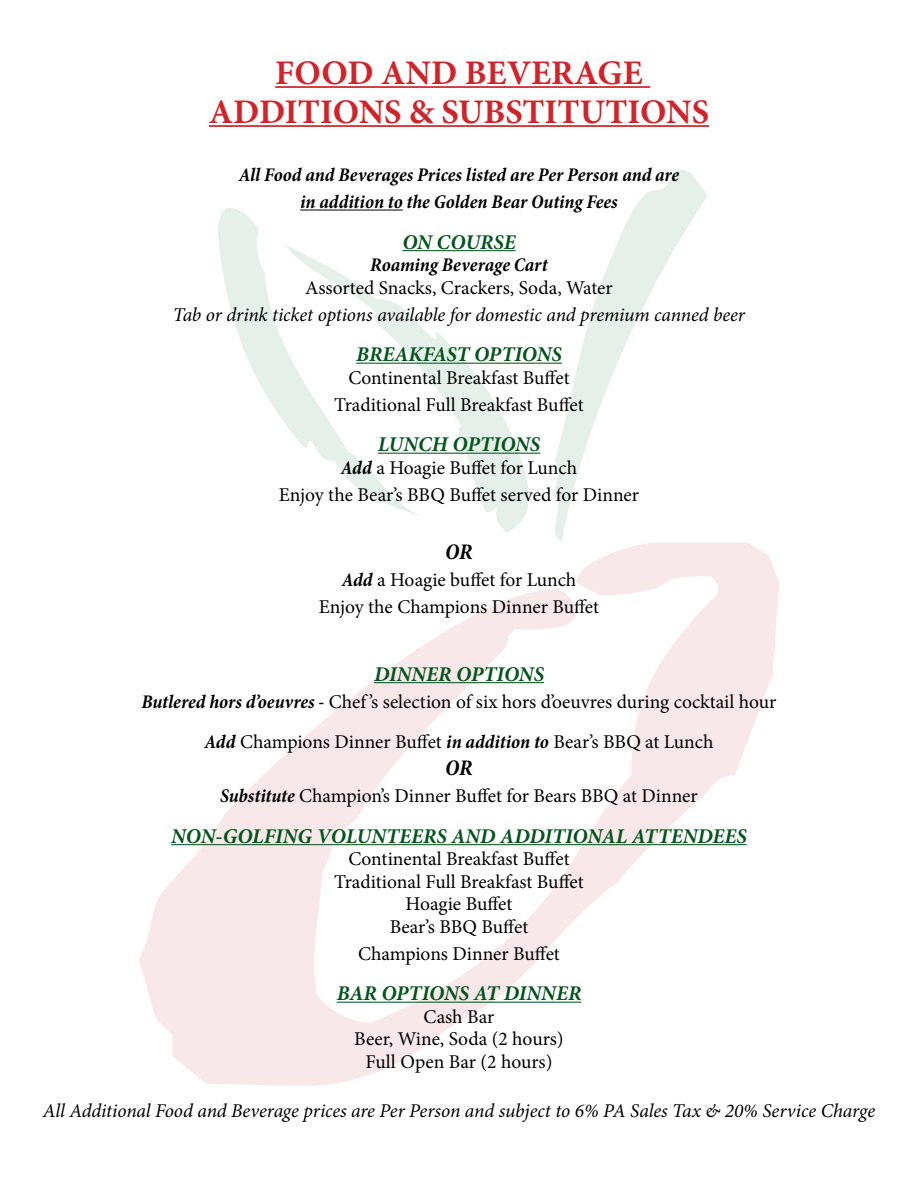
<style>
.page{position:relative;width:918px;height:1188px;background:#fff}
.page>*{position:absolute;margin:0;border:0;box-sizing:border-box;transform-origin:0 0}
.t1{font:700 34.5px/39px "Minion Pro";color:#d2232a;text-align:center}
.t2{font:italic 700 condensed 22.5px "Minion Pro";color:#000}
.t3{font:italic 700 21px "Minion Pro";color:#04551c}
.t4{font:19.5px/22.5px "Minion Pro";color:#000;text-align:center}
.t5{font:italic 19.5px "Minion Pro";letter-spacing:-.01em;color:#000}
.t6{font:italic 700 condensed 19.5px/27px "Minion Pro";letter-spacing:-.005em;color:#000;text-align:center}
.s1{font-weight:700;font-style:italic;font-stretch:condensed}
</style>
<div class="page">
<svg style="left:544px;top:170px;width:163px;height:371px"></svg>
<svg style="left:218px;top:208px;width:185px;height:214px"></svg>
<svg style="left:284px;top:244px;width:260px;height:288px"></svg>
<svg style="left:139px;top:543px;width:640px;height:543px"></svg>
<hr style="left:275px;top:86px;width:375px;height:2px;background:#d2232a">
<hr style="left:209px;top:125px;width:500px;height:2px;background:#d2232a">
<hr style="left:300px;top:210px;width:103px;height:1px;background:#000">
<hr style="left:402px;top:250px;width:114px;height:1px;background:#04551c">
<hr style="left:356px;top:363px;width:206px;height:1px;background:#04551c">
<hr style="left:378px;top:453px;width:162px;height:1px;background:#04551c">
<hr style="left:374px;top:682px;width:170px;height:1px;background:#04551c">
<hr style="left:171px;top:844px;width:576px;height:1px;background:#04551c">
<hr style="left:337px;top:1002px;width:244px;height:1px;background:#04551c">
<h1 class="t1" style="left:209px;top:53px;width:502px">FOOD AND BEVERAGE<br>ADDITIONS &amp; SUBSTITUTIONS</h1>
<p class="t6" style="left:239px;top:161px;width:442px">All Food and Beverages Prices listed are Per Person and are in addition to the Golden Bear Outing Fees</p>
<p class="t3" style="left:402px;top:227px;width:115px">ON COURSE</p>
<p class="t6" style="left:370px;top:251px;width:179px">Roaming Beverage Cart</p>
<p class="t4" style="left:305px;top:276px;width:309px">Assorted Snacks, Crackers, Soda, Water</p>
<p class="t5" style="left:173px;top:301px;width:574px">Tab or drink ticket options available for domestic and premium canned beer</p>
<p class="t3" style="left:356px;top:339px;width:207px">BREAKFAST OPTIONS</p>
<p class="t4" style="left:334px;top:364px;width:251px;line-height:27px">Continental Breakfast Buffet<br>Traditional Full Breakfast Buffet</p>
<p class="t3" style="left:378px;top:429px;width:164px">LUNCH OPTIONS</p>
<p class="t4" style="left:279px;top:454px;width:362px;line-height:27px"><span class="s1">Add</span> a Hoagie Buffet for Lunch<br>Enjoy the Bear’s BBQ Buffet served for Dinner</p>
<p class="t2" style="left:445px;top:536px;width:29px">OR</p>
<p class="t4" style="left:319px;top:566px;width:282px;line-height:27px"><span class="s1">Add</span> a Hoagie buffet for Lunch<br>Enjoy the Champions Dinner Buffet</p>
<p class="t3" style="left:374px;top:659px;width:171px">DINNER OPTIONS</p>
<p class="t4" style="left:142px;top:681px;width:636px;line-height:40.5px"><span class="s1">Butlered hors d’oeuvres -</span> Chef ’s selection of six hors d’oeuvres during cocktail hour<br><span class="s1">Add</span> Champions Dinner Buffet <span class="s1">in addition to</span> Bear’s BBQ at Lunch</p>
<p class="t2" style="left:445px;top:752px;width:29px">OR</p>
<p class="t4" style="left:220px;top:785px;width:479px"><span class="s1">Substitute</span> Champion’s Dinner Buffet for Bears BBQ at Dinner</p>
<p class="t3" style="left:171px;top:821px;width:577px">NON-GOLFING VOLUNTEERS AND ADDITIONAL ATTENDEES</p>
<p class="t4" style="left:334px;top:848px;width:251px">Continental Breakfast Buffet<br>Traditional Full Breakfast Buffet<br>Hoagie Buffet<br>Bear’s BBQ Buffet</p>
<p class="t4" style="left:358px;top:942px;width:203px">Champions Dinner Buffet</p>
<p class="t3" style="left:337px;top:978px;width:246px">BAR OPTIONS AT DINNER</p>
<p class="t4" style="left:354px;top:1005px;width:211px">Cash Bar<br>Beer, Wine, Soda (2 hours)<br>Full Open Bar (2 hours)</p>
<p class="t5" style="left:43px;top:1098px;width:834px">All Additional Food and Beverage prices are Per Person and subject to 6% PA Sales Tax &amp; 20% Service Charge</p>
</div>
